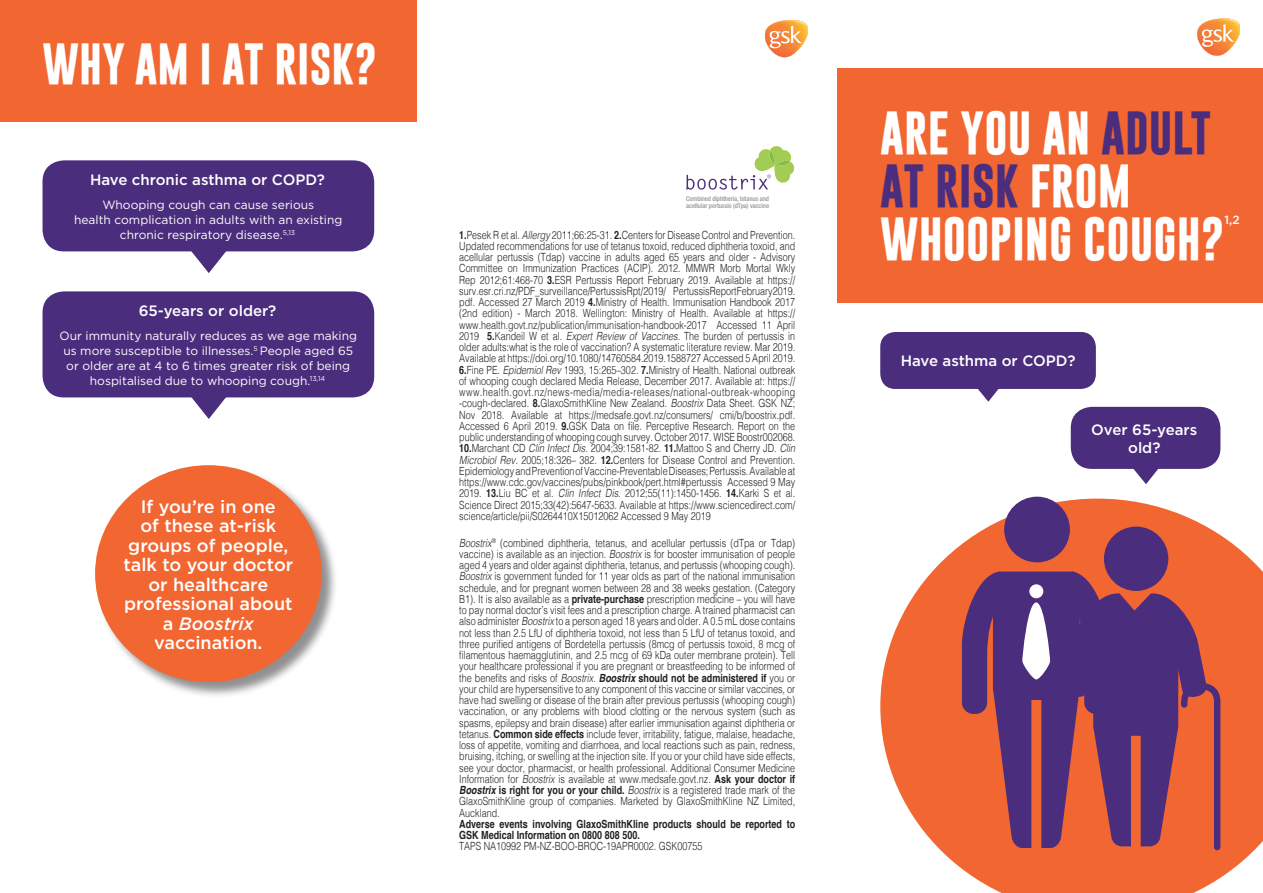
<style>
.page{position:relative;width:1263px;height:893px;background:#fff}
.page>*{position:absolute;margin:0;border:0;box-sizing:border-box;transform-origin:0 0}
.t1{font:700 44.1px/52.7px "Gobold";color:#fff}
.t2{font:700 42px "Gobold";color:#fff}
.Heads{font:500 18px/19.5px "Gotham";color:#fff;text-align:center}
.t3{font:500 15px/18px "Gotham";color:#fff;text-align:center}
.Body{font:12px/15px "Gotham";color:#fff;text-align:center}
.t4{font:500 11.85px "Gotham";color:#fff}
.t5{font:300 11.25px/11.2px "Helvetica";color:#231f20;text-align:justify;scale:.8 1}
.t6{font:700 11.25px/11.2px "Helvetica";color:#231f20;scale:.8 1}
.t7{font:500 condensed 6.6px/7.2px "Helvetica Neue";letter-spacing:-.015em;color:#969495}
.s1{font-style:italic}
.s2{font-weight:700}
.s3{font-weight:700;font-style:italic}
.s4{color:#4b2d7d}
</style>
<div class="page">
<div style="left:838px;top:68px;width:425px;height:235px;background:#f26631"></div>
<svg style="left:1197px;top:19px;width:43px;height:37px"></svg>
<svg style="left:765px;top:20px;width:43px;height:37px"></svg>
<svg style="left:686px;top:146px;width:109px;height:44px"></svg>
<div style="left:43px;top:160px;width:331px;height:91px;background:#4b2d7d;border-radius:21px"></div>
<div style="left:43px;top:291px;width:331px;height:106px;background:#4b2d7d;border-radius:21px"></div>
<div style="left:95px;top:465px;width:243px;height:234px;background:#231f20;opacity:.5"></div>
<div style="left:95px;top:465px;width:227px;height:217px;background:#f26631;border-radius:50%"></div>
<svg style="left:189px;top:251px;width:39px;height:22px"></svg>
<svg style="left:189px;top:397px;width:39px;height:22px"></svg>
<svg style="left:1133px;top:469px;width:25px;height:15px"></svg>
<div style="left:1071px;top:407px;width:149px;height:62px;background:#4b2d7d;border-radius:21px"></div>
<svg style="left:880px;top:499px;width:383px;height:394px;fill:#f26631"></svg>
<div style="left:1004px;top:497px;width:66px;height:65px;background:#4b2d7d;border-radius:50%"></div>
<div style="left:1104px;top:527px;width:64px;height:64px;background:#4b2d7d;border-radius:50%"></div>
<svg style="left:962px;top:572px;width:259px;height:278px;background:#8c4663"></svg>
<div style="left:880px;top:332px;width:216px;height:57px;background:#4b2d7d;border-radius:15px"></div>
<svg style="left:978px;top:389px;width:21px;height:13px"></svg>
<div style="left:0;top:0;width:417px;height:122px;background:#f26631"></div>
<p class="t2" style="left:43px;top:37px;width:336px">WHY AM I AT RISK?</p>
<p class="t3" style="left:90px;top:171px;width:237px">Have chronic asthma or COPD?</p>
<p class="Body" style="left:74px;top:197px;width:270px">Whooping cough can cause serious<br>health complication in adults with an existing chronic respiratory disease.<sup>5,13</sup></p>
<p class="t3" style="left:139px;top:302px;width:139px">65-years or older?</p>
<p class="Body" style="left:60px;top:328px;width:299px">Our immunity naturally reduces as we age making us more susceptible to illnesses.<sup>5</sup> People aged 65 or older are at 4 to 6 times greater risk of being hospitalised due to whooping cough.<sup>13,14</sup></p>
<p class="Heads" style="left:123px;top:496px;width:171px">If you’re in one<br>of these at-risk groups of people, talk to your doctor or healthcare professional about a <span class="s1">Boostrix </span>vaccination.</p>
<p class="t7" style="left:686px;top:195px;width:84px">Combined diphtheria, tetanus and acellular pertussis (dTpa) vaccine</p>
<p class="t5" style="left:459px;top:228px;width:422px"><span class="s2">1.</span>Pesek R et al. <span class="s1">Allergy</span> 2011;66:25-31. <span class="s2">2.</span>Centers for Disease Control and Prevention.<br>Updated recommendations for use of tetanus toxoid, reduced diphtheria toxoid, and acellular pertussis (Tdap) vaccine in adults aged 65 years and older - Advisory Committee on Immunization Practices (ACIP). 2012. MMWR Morb Mortal Wkly Rep 2012;61:468-70 <span class="s2">3.</span>ESR Pertussis Report February 2019. Available at https:// surv.esr.cri.nz/PDF_surveillance/PertussisRpt/2019/ PertussisReportFebruary2019. pdf. Accessed 27 March 2019 <span class="s2">4.</span>Ministry of Health. Immunisation Handbook 2017 (2nd edition) - March 2018. Wellington: Ministry of Health. Available at https:// www.health.govt.nz/publication/immunisation-handbook-2017 Accessed 11 April 2019 <span class="s2">5.</span>Kandeil W et al. <span class="s1">Expert Review of Vaccines.</span> The burden of pertussis in older adults:what is the role of vaccination? A systematic literature review. Mar 2019.<br>Available at https://doi.org/10.1080/14760584.2019.1588727 Accessed 5 April 2019.<br><span class="s2">6.</span>Fine PE. <span class="s1">Epidemiol Rev</span> 1993, 15:265–302. <span class="s2">7.</span>Ministry of Health. National outbreak of whooping cough declared Media Release, December 2017. Available at: https:// www.health.govt.nz/news-media/media-releases/national-outbreak-whooping -cough-declared. <span class="s2">8.</span>GlaxoSmithKline New Zealand. <span class="s1">Boostrix</span> Data Sheet. GSK NZ; Nov 2018. Available at https://medsafe.govt.nz/consumers/ cmi/b/boostrix.pdf.<br>Accessed 6 April 2019. <span class="s2">9.</span>GSK Data on file. Perceptive Research. Report on the public understanding of whooping cough survey. October 2017. WISE Boostr002068.<br><span class="s2">10.</span>Marchant CD <span class="s1">Clin Infect Dis.</span> 2004;39:1581-82. <span class="s2">11.</span>Mattoo S and Cherry JD. <span class="s1">Clin Microbiol Rev</span>. 2005;18:326– 382. <span class="s2">12.</span>Centers for Disease Control and Prevention.<br>Epidemiology and Prevention of Vaccine-Preventable Diseases; Pertussis. Available at https://www.cdc.gov/vaccines/pubs/pinkbook/pert.html#pertussis Accessed 9 May 2019. <span class="s2">13.</span>Liu BC et al. <span class="s1">Clin Infect Dis</span>. 2012;55(11):1450-1456. <span class="s2">14.</span>Karki S et al.<br>Science Direct 2015;33(42):5647-5633. Available at https://www.sciencedirect.com/ science/article/pii/S0264410X15012062 Accessed 9 May 2019</p>
<p class="t5" style="left:459px;top:536px;width:421px"><span class="s1">Boostrix</span><sup>®</sup> (combined diphtheria, tetanus, and acellular pertussis (dTpa or Tdap) vaccine) is available as an injection. <span class="s1">Boostrix</span> is for booster immunisation of people aged 4 years and older against diphtheria, tetanus, and pertussis (whooping cough).<br><span class="s1">Boostrix</span> is government funded for 11 year olds as part of the national immunisation schedule, and for pregnant women between 28 and 38 weeks gestation. (Category B1). It is also available as a <span class="s2">private-purchase</span> prescription medicine – you will have to pay normal doctor’s visit fees and a prescription charge. A trained pharmacist can also administer <span class="s1">Boostrix</span> to a person aged 18 years and older. A 0.5 mL dose contains not less than 2.5 LfU of diphtheria toxoid, not less than 5 LfU of tetanus toxoid, and three purified antigens of Bordetella pertussis (8mcg of pertussis toxoid, 8 mcg of filamentous haemagglutinin, and 2.5 mcg of 69 kDa outer membrane protein). Tell your healthcare professional if you are pregnant or breastfeeding to be informed of the benefits and risks of <span class="s1">Boostrix</span>. <span class="s3">Boostrix</span> <span class="s2">should not be administered if</span> you or your child are hypersensitive to any component of this vaccine or similar vaccines, or have had swelling or disease of the brain after previous pertussis (whooping cough) vaccination, or any problems with blood clotting or the nervous system (such as spasms, epilepsy and brain disease) after earlier immunisation against diphtheria or tetanus. <span class="s2">Common side effects</span> include fever, irritability, fatigue, malaise, headache, loss of appetite, vomiting and diarrhoea, and local reactions such as pain, redness, bruising, itching, or swelling at the injection site. If you or your child have side effects, see your doctor, pharmacist, or health professional. Additional Consumer Medicine Information for <span class="s1">Boostrix</span> is available at www.medsafe.govt.nz. <span class="s2">Ask your doctor if </span><span class="s3">Boostrix</span> <span class="s2">is right for you or your child.</span> <span class="s1">Boostrix</span> is a registered trade mark of the GlaxoSmithKline group of companies. Marketed by GlaxoSmithKline NZ Limited, Auckland.</p>
<p class="t6" style="left:459px;top:818px;width:421px">Adverse events involving GlaxoSmithKline products should be reported to<br>GSK Medical Information on 0800 808 500.</p>
<p class="t5" style="left:459px;top:840px;width:305px">TAPS NA10992 PM-NZ-BOO-BROC-19APR0002. GSK00755</p>
<p class="t1" style="left:880px;top:107px;width:346px">ARE YOU AN <span class="s4">ADULT<br>AT RISK</span> FROM<br>WHOOPING COUGH?</p>
<p class="t4" style="left:1224px;top:212px;width:17px">1,2</p>
<p class="t3" style="left:901px;top:352px;width:176px">Have asthma or COPD?</p>
<p class="t3" style="left:1091px;top:420px;width:108px">Over 65-years old?</p>
</div>
